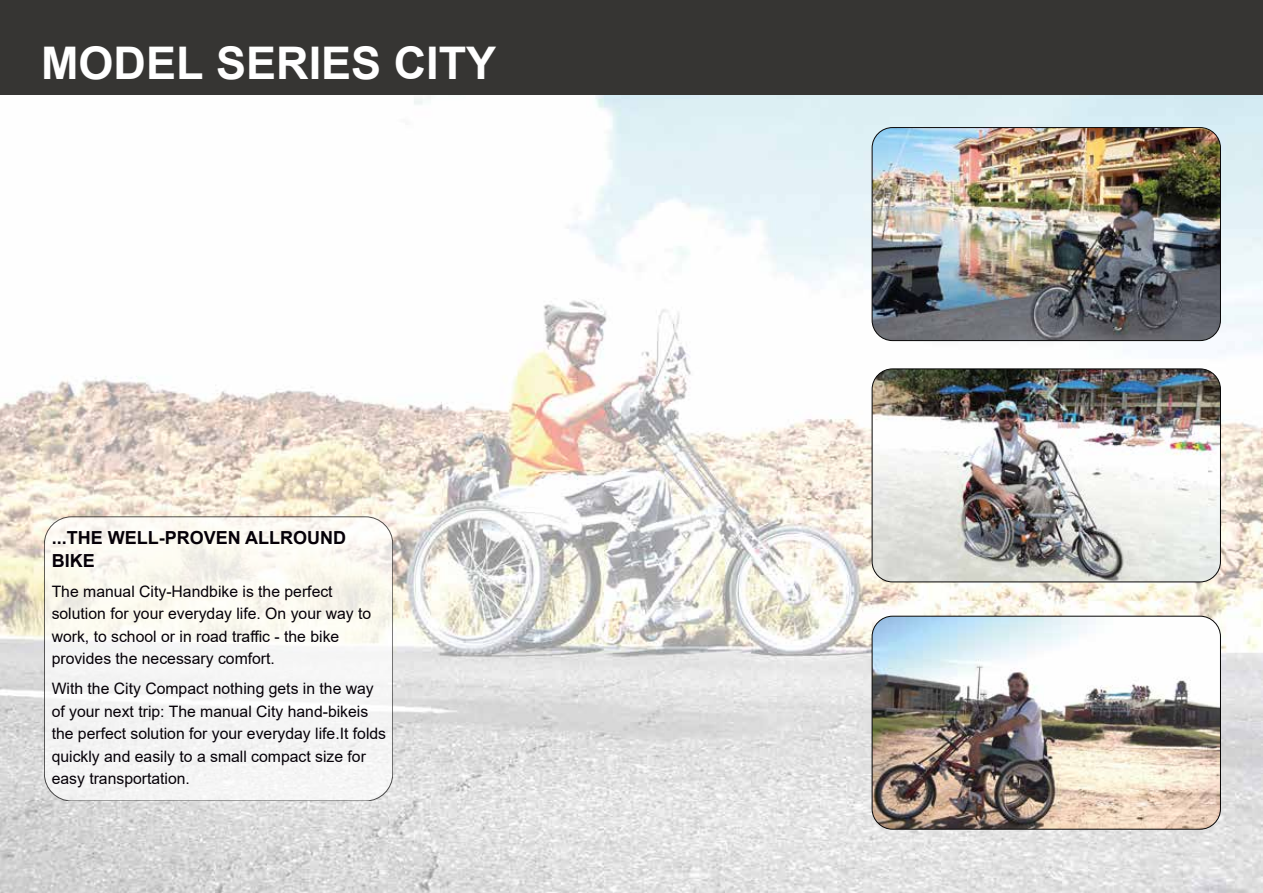
<style>
.page{position:relative;width:1263px;height:893px;background:#fff}
.page>*{position:absolute;margin:0;border:0;box-sizing:border-box;transform-origin:0 0}
.t1{font:700 45px "Arial";color:#fff}
.t2{font:700 18px/22.5px "Arial";color:#050007}
.t3{font:15.75px/22.5px "Arial";color:#050007}
</style>
<div class="page">
<img style="left:0;top:94px;width:1263px;height:799px">
<div style="left:0;top:0;width:1263px;height:94px;background:#363533"></div>
<img style="left:872px;top:369px;width:348px;height:213px">
<div style="left:872px;top:368px;width:349px;height:214px;border:1px solid #070606;border-radius:20px"></div>
<img style="left:872px;top:128px;width:348px;height:213px">
<div style="left:872px;top:127px;width:349px;height:214px;border:1px solid #070606;border-radius:20px"></div>
<img style="left:872px;top:616px;width:348px;height:213px">
<div style="left:872px;top:616px;width:349px;height:214px;border:1px solid #070606;border-radius:20px"></div>
<div style="left:44px;top:517px;width:349px;height:284px;background:#f6f6f4;border-radius:27px"></div>
<div style="left:44px;top:517px;width:349px;height:284px;border:1px solid #070606;border-radius:27px"></div>
<h1 class="t1" style="left:41px;top:31px;width:457px">MODEL SERIES CITY</h1>
<p class="t2" style="left:52px;top:527px;width:296px">...THE WELL-PROVEN ALLROUND<br>BIKE</p>
<p class="t3" style="left:52px;top:580px;width:321px">The manual City-Handbike is the perfect solution for your everyday life. On your way to work, to school or in road traffic - the bike provides the necessary comfort.</p>
<p class="t3" style="left:52px;top:678px;width:336px">With the City Compact nothing gets in the way of your next trip: The manual City hand-bikeis the perfect solution for your everyday life.It folds quickly and easily to a small compact size for easy transportation.</p>
</div>
